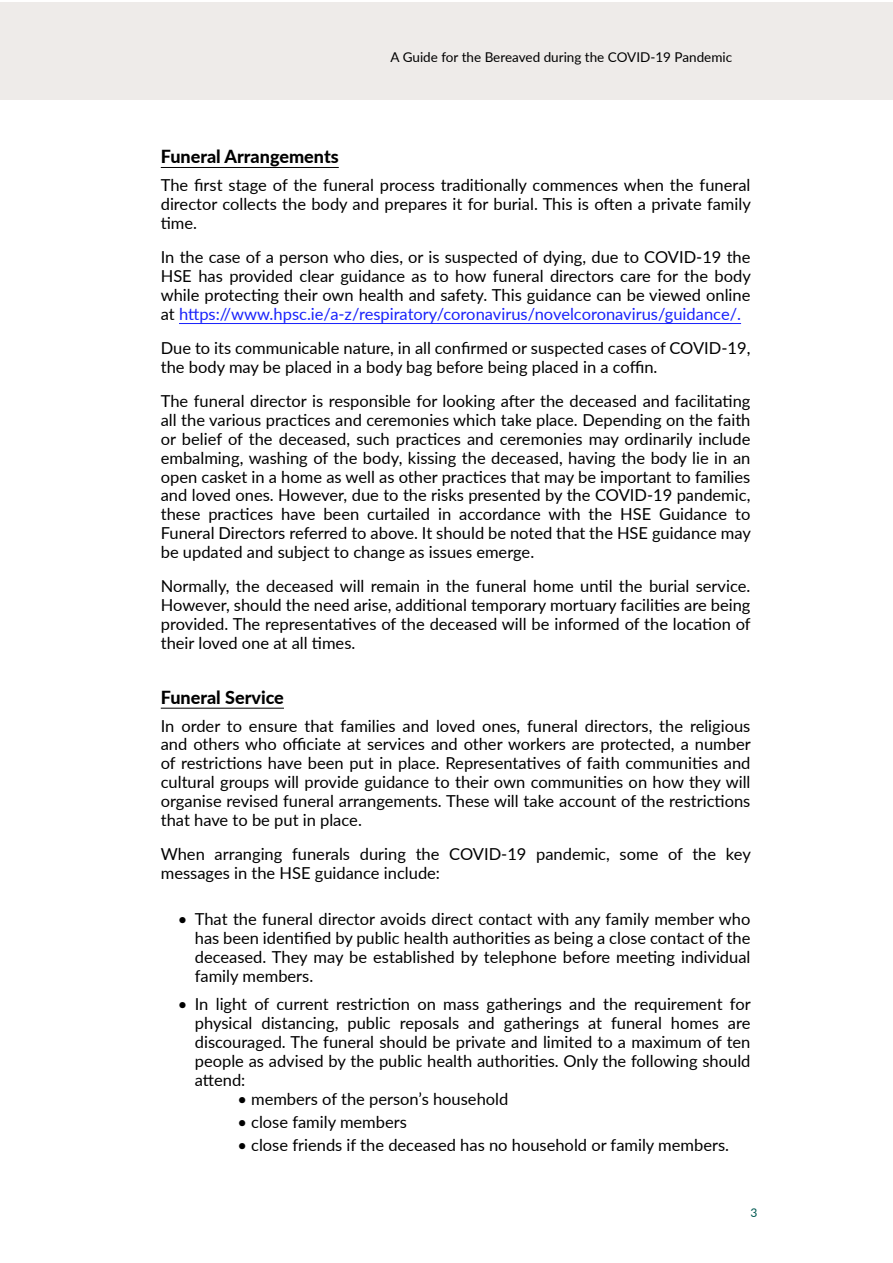
<style>
.page{position:relative;width:893px;height:1263px;background:#fff}
.page>*{position:absolute;margin:0;border:0;box-sizing:border-box;transform-origin:0 0}
.t1{font:800 18px "Lato";color:#000}
.t2{font:16.5px/18.9px "Lato";color:#000;text-align:justify}
.t3{font:13.5px "Lato";color:#000}
.t4{font:12px "Lato";color:#005952}
.s1{color:#1922fb}
</style>
<div class="page">
<div style="left:0;top:2px;width:893px;height:98px;background:#eeebe9"></div>
<hr style="left:161px;top:167px;width:178px;height:1px;background:#000">
<hr style="left:179px;top:323px;width:562px;height:1px;background:#1922fb">
<hr style="left:161px;top:708px;width:123px;height:1px;background:#000">
<p class="t3" style="left:391px;top:47px;width:343px">A Guide for the Bereaved during the COVID-19 Pandemic</p>
<p class="t1" style="left:161px;top:143px;width:179px">Funeral Arrangements</p>
<p class="t2" style="left:161px;top:175px;width:592px">The first stage of the funeral process traditionally commences when the funeral director collects the body and prepares it for burial. This is often a private family time.</p>
<p class="t2" style="left:161px;top:246px;width:592px">In the case of a person who dies, or is suspected of dying, due to COVID-19 the HSE has provided clear guidance as to how funeral directors care for the body while protecting their own health and safety. This guidance can be viewed online at <span class="s1">https://www.hpsc.ie/a-z/respiratory/coronavirus/novelcoronavirus/guidance/.</span></p>
<p class="t2" style="left:161px;top:337px;width:591px">Due to its communicable nature, in all confirmed or suspected cases of COVID-19, the body may be placed in a body bag before being placed in a coffin.</p>
<p class="t2" style="left:161px;top:390px;width:592px">The funeral director is responsible for looking after the deceased and facilitating all the various practices and ceremonies which take place. Depending on the faith or belief of the deceased, such practices and ceremonies may ordinarily include embalming, washing of the body, kissing the deceased, having the body lie in an open casket in a home as well as other practices that may be important to families and loved ones. However, due to the risks presented by the COVID-19 pandemic, these practices have been curtailed in accordance with the HSE Guidance to Funeral Directors referred to above. It should be noted that the HSE guidance may be updated and subject to change as issues emerge.</p>
<p class="t2" style="left:161px;top:576px;width:591px">Normally, the deceased will remain in the funeral home until the burial service.<br>However, should the need arise, additional temporary mortuary facilities are being provided. The representatives of the deceased will be informed of the location of their loved one at all times.</p>
<p class="t1" style="left:161px;top:684px;width:125px">Funeral Service</p>
<p class="t2" style="left:161px;top:715px;width:591px">In order to ensure that families and loved ones, funeral directors, the religious and others who officiate at services and other workers are protected, a number of restrictions have been put in place. Representatives of faith communities and cultural groups will provide guidance to their own communities on how they will organise revised funeral arrangements. These will take account of the restrictions that have to be put in place.</p>
<p class="t2" style="left:161px;top:844px;width:591px">When arranging funerals during the COVID-19 pandemic, some of the key messages in the HSE guidance include:</p>
<p class="t2" style="left:195px;top:909px;width:557px;text-indent:-17px">• That the funeral director avoids direct contact with any family member who has been identified by public health authorities as being a close contact of the deceased. They may be established by telephone before meeting individual family members.</p>
<p class="t2" style="left:195px;top:993px;width:557px;text-indent:-17px">• In light of current restriction on mass gatherings and the requirement for physical distancing, public reposals and gatherings at funeral homes are discouraged. The funeral should be private and limited to a maximum of ten people as advised by the public health authorities. Only the following should attend:</p>
<p class="t2" style="left:237px;top:1088px;width:273px">• members of the person’s household</p>
<p class="t2" style="left:237px;top:1112px;width:171px">• close family members</p>
<p class="t2" style="left:237px;top:1135px;width:493px">• close friends if the deceased has no household or family members.</p>
<p class="t4" style="left:750px;top:1204px;width:8px">3</p>
</div>
